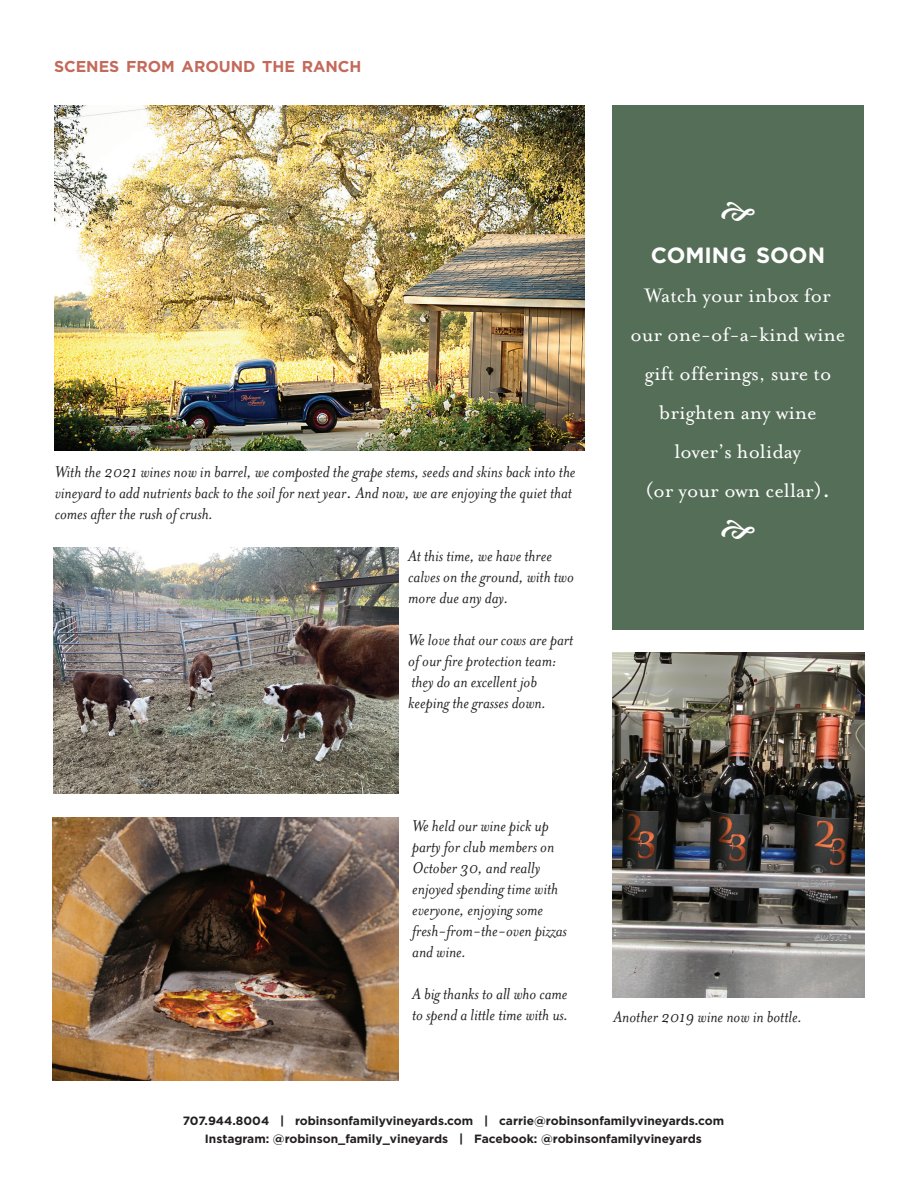
<style>
.page{position:relative;width:918px;height:1188px;background:#fff}
.page>*{position:absolute;margin:0;border:0;box-sizing:border-box;transform-origin:0 0}
.t1{font:22.5px/39px "Mrs Eaves Roman";color:#fff;text-align:center}
.t2{font:700 22.05px "Gotham";color:#fff}
.t3{font:italic 18px/21px "Mrs Eaves";color:#231f20}
.t4{font:700 15.75px "Gotham";color:#c36a5b}
.t5{font:700 12px/18px "Gotham";color:#231f20;text-align:center}
.s1{font-family:"Mrs Eaves Roman";font-style:normal}
.s2{font-size:27px}
</style>
<div class="page">
<div style="left:612px;top:106px;width:252px;height:524px;background:#556e58"></div>
<img style="left:55px;top:106px;width:529px;height:345px">
<img style="left:53px;top:817px;width:346px;height:264px">
<img style="left:53px;top:547px;width:345px;height:246px">
<img style="left:612px;top:653px;width:252px;height:345px">
<p class="t4" style="left:54px;top:56px;width:309px">SCENES FROM AROUND THE RANCH</p>
<p class="t3" style="left:55px;top:461px;width:522px">With the 2021 wines now in barrel, we composted the grape stems, seeds and skins back into the vineyard to add nutrients back to the soil for next year<span class="s1">.</span> And now, we are enjoying the quiet that comes after the rush of crush.</p>
<p class="t3" style="left:408px;top:545px;width:167px">At this time, we have three calves on the ground, with two more due any day.</p>
<p class="t3" style="left:408px;top:629px;width:166px">We love that our cows are part of our fire protection team: they do an excellent job keeping the grasses down.</p>
<p class="t2" style="left:651px;top:240px;width:176px">COMING SOON</p>
<p class="t1" style="left:631px;top:276px;width:216px">Watch your inbox for our one-of-a-kind wine gift offerings, sure to brighten any wine lover’s holiday<br>(or your own cellar)<span class="s2">.</span></p>
<p class="t3" style="left:412px;top:815px;width:156px">We held our wine pick up party for club members on<br>October 30, and really enjoyed spending time with everyone, enjoying some fresh-from-the-oven pizzas and wine.</p>
<p class="t3" style="left:412px;top:983px;width:158px">A big thanks to all who came to spend a little time with us.</p>
<p class="t3" style="left:614px;top:1007px;width:190px">Another 2019 wine now in bottle.</p>
<p class="t5" style="left:183px;top:1112px;width:543px">707.944.8004 | robinsonfamilyvineyards.com | carrie@robinsonfamilyvineyards.com<br>Instagram: @robinson_family_vineyards | Facebook: @robinsonfamilyvineyards</p>
</div>
